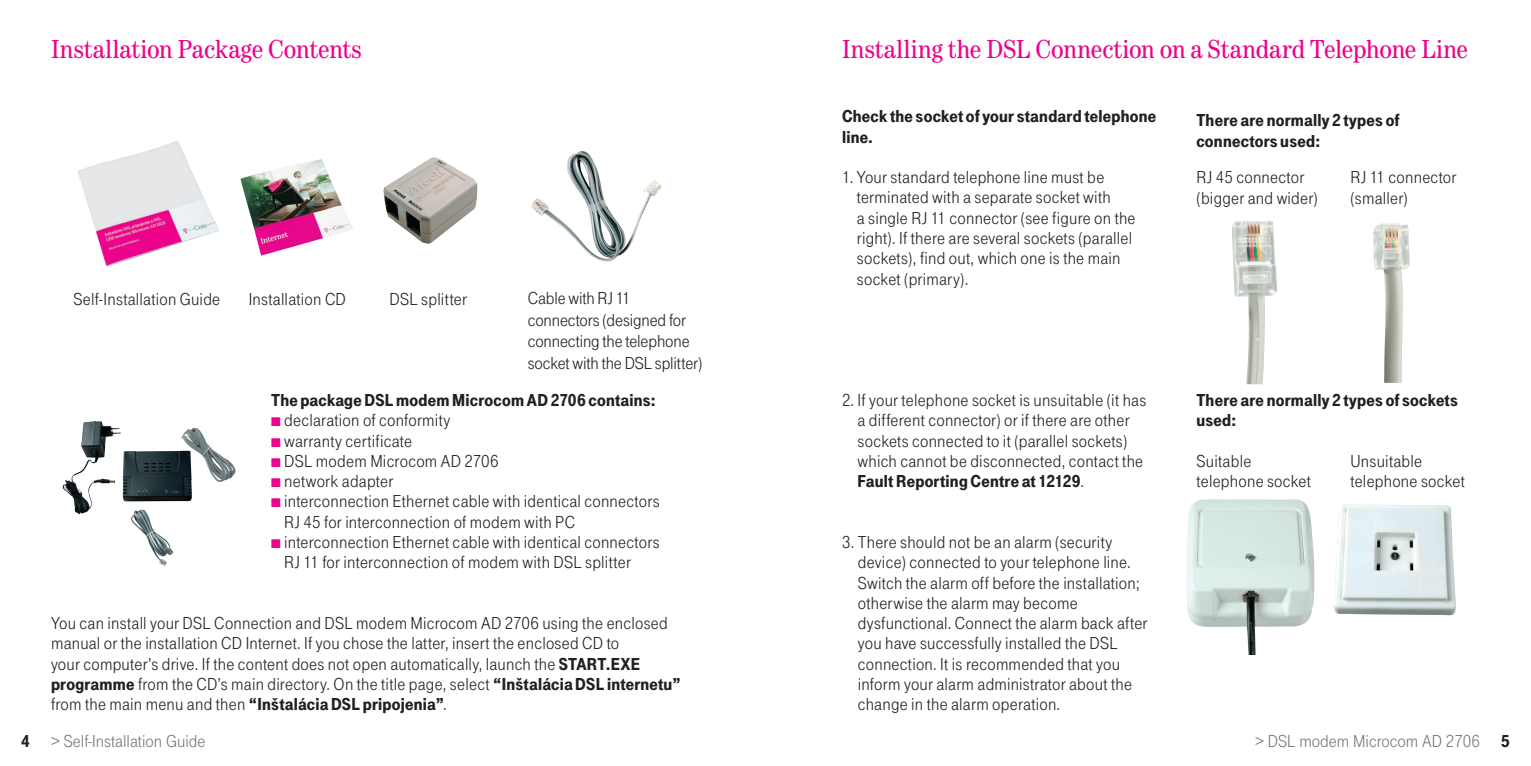
<style>
.page{position:relative;width:1531px;height:766px;background:#fff}
.page>*{position:absolute;margin:0;border:0;box-sizing:border-box;transform-origin:0 0}
.t1{font:27px "Tele Antiqua";color:#ed028c}
.t2{font:18px/20.2px "Tele Grotesk Norm";letter-spacing:.015em;color:#231f20}
.t3{font:18px/20.2px "Tele Grotesk Ultr";letter-spacing:.015em;color:#231f20}
.t4{font:18px/21.6px "Tele Grotesk Norm";letter-spacing:-.005em;color:#231f20}
.t5{font:18px "Tele Grotesk Norm";color:#76787b}
.s1{color:#ed028c}
.s2{font-family:"Tele Grotesk Norm"}
.s3{font-family:"Tele Grotesk Ultr"}
</style>
<div class="page">
<img style="left:531px;top:151px;width:131px;height:110px">
<img style="left:123px;top:427px;width:113px;height:139px">
<img style="left:383px;top:157px;width:94px;height:87px">
<img style="left:1232px;top:221px;width:46px;height:163px">
<img style="left:1186px;top:499px;width:129px;height:155px">
<img style="left:1333px;top:504px;width:123px;height:111px">
<img style="left:1373px;top:223px;width:36px;height:160px">
<img style="left:240px;top:159px;width:113px;height:96px">
<img style="left:77px;top:140px;width:142px;height:126px">
<h1 class="t1" style="left:51px;top:40px;width:312px">Installation Package Contents</h1>
<p class="t2" style="left:73px;top:290px;width:148px">Self-Installation Guide</p>
<p class="t2" style="left:249px;top:290px;width:99px">Installation CD</p>
<p class="t2" style="left:390px;top:290px;width:79px">DSL splitter</p>
<p class="t4" style="left:528px;top:289px;width:176px">Cable with RJ 11 connectors (designed for connecting the telephone socket with the DSL splitter)</p>
<h1 class="t1" style="left:842px;top:40px;width:628px">Installing the DSL Connection on a Standard Telephone Line</h1>
<p class="t3" style="left:842px;top:108px;width:316px">Check the socket of your standard telephone line.</p>
<p class="t2" style="left:857px;top:168px;width:280px;text-indent:-15px">1. Your standard telephone line must be terminated with a separate socket with<br>a single RJ 11 connector (see figure on the right). If there are several sockets (parallel sockets), find out, which one is the main socket (primary).</p>
<p class="t3" style="left:1196px;top:111px;width:205px">There are normally 2 types of connectors used:</p>
<p class="t2" style="left:1196px;top:168px;width:123px">RJ 45 connector (bigger and wider)</p>
<p class="t2" style="left:1350px;top:168px;width:107px">RJ 11 connector (smaller)</p>
<p class="t3" style="left:1196px;top:391px;width:263px">There are normally 2 types of sockets used:</p>
<p class="t3" style="left:271px;top:391px;width:386px">The package DSL modem Microcom AD 2706 contains:</p>
<p class="t2" style="left:271px;top:411px;width:181px"><span class="s1">■</span> declaration of conformity</p>
<p class="t2" style="left:271px;top:432px;width:142px"><span class="s1">■</span> warranty certificate</p>
<p class="t2" style="left:271px;top:452px;width:229px"><span class="s1">■</span> DSL modem Microcom AD 2706</p>
<p class="t2" style="left:271px;top:472px;width:124px"><span class="s1">■</span> network adapter</p>
<p class="t2" style="left:284px;top:492px;width:377px;text-indent:-13px"><span class="s1">■</span> interconnection Ethernet cable with identical connectors<br>RJ 45 for interconnection of modem with PC</p>
<p class="t2" style="left:284px;top:533px;width:377px;text-indent:-13px"><span class="s1">■</span> interconnection Ethernet cable with identical connectors<br>RJ 11 for interconnection of modem with DSL splitter</p>
<p class="t2" style="left:857px;top:391px;width:290px;text-indent:-16px">2. If your telephone socket is unsuitable (it has a different connector) or if there are other sockets connected to it (parallel sockets) which cannot be disconnected, contact the</p>
<p class="t3" style="left:857px;top:472px;width:228px">Fault Reporting Centre at 12129<span class="s2">.</span></p>
<p class="t2" style="left:1196px;top:452px;width:116px">Suitable telephone socket</p>
<p class="t2" style="left:1350px;top:452px;width:116px">Unsuitable telephone socket</p>
<p class="t2" style="left:858px;top:533px;width:291px;text-indent:-16px">3. There should not be an alarm (security device) connected to your telephone line.<br>Switch the alarm off before the installation; otherwise the alarm may become dysfunctional. Connect the alarm back after you have successfully installed the DSL connection. It is recommended that you inform your alarm administrator about the change in the alarm operation.</p>
<p class="t2" style="left:51px;top:614px;width:631px">You can install your DSL Connection and DSL modem Microcom AD 2706 using the enclosed manual or the installation CD Internet. If you chose the latter, insert the enclosed CD to<br>your computer’s drive. If the content does not open automatically, launch the <span class="s3">START.EXE programme</span> from the CD’s main directory. On the title page, select <span class="s3">“Inštalácia DSL internetu”</span></p>
<p class="t3" style="left:51px;top:695px;width:397px"><span class="s2">from the main menu and then</span> “Inštalácia DSL pripojenia”<span class="s2">.</span></p>
<p class="t5" style="left:51px;top:734px;width:156px">&gt; Self-Installation Guide</p>
<p class="t5" style="left:1255px;top:734px;width:226px">&gt; DSL modem Microcom AD 2706</p>
<p class="t3" style="left:21px;top:732px;width:10px">4</p>
<p class="t3" style="left:1501px;top:732px;width:10px">5</p>
</div>
